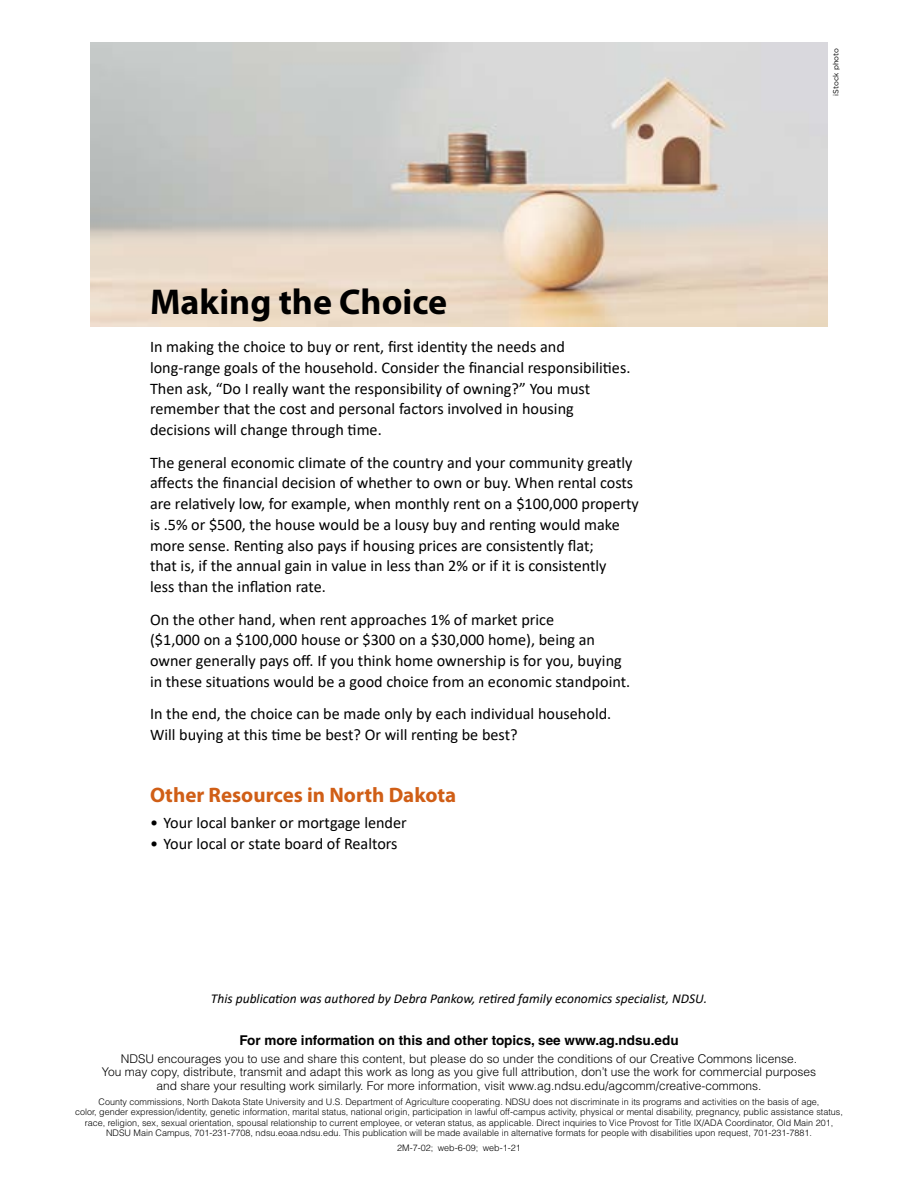
<style>
.page{position:relative;width:918px;height:1188px;background:#fff}
.page>*{position:absolute;margin:0;border:0;box-sizing:border-box;transform-origin:0 0}
.t1{font:700 36px "Myriad Pro";color:#000}
.t2{font:700 21px "Myriad Pro";color:#d05e16}
.t3{font:16.2px/20.7px "Calibri";color:#000}
.t4{font:italic 13.5px "Calibri";color:#000}
.t5{font:700 13.5px "Helvetica LT Std";color:#000}
.t6{font:300 12px/13.5px "Helvetica LT Std";color:#000;text-align:center}
.t7{font:300 9px/10.5px "Helvetica LT Std";color:#000;text-align:center}
.t8{font:7.5px "Gotham";color:#000}
</style>
<div class="page">
<img style="left:91px;top:42px;width:737px;height:285px">
<h1 class="t1" style="left:150px;top:278px;width:299px">Making the Choice</h1>
<p class="t3" style="left:150px;top:336px;width:482px">In making the choice to buy or rent, first identity the needs and long-range goals of the household. Consider the financial responsibilities.<br>Then ask, “Do I really want the responsibility of owning?” You must remember that the cost and personal factors involved in housing decisions will change through time.</p>
<p class="t3" style="left:150px;top:452px;width:490px">The general economic climate of the country and your community greatly affects the financial decision of whether to own or buy. When rental costs are relatively low, for example, when monthly rent on a $100,000 property is .5% or $500, the house would be a lousy buy and renting would make more sense. Renting also pays if housing prices are consistently flat;<br>that is, if the annual gain in value in less than 2% or if it is consistently<br>less than the inflation rate.</p>
<p class="t3" style="left:150px;top:608px;width:482px">On the other hand, when rent approaches 1% of market price<br>($1,000 on a $100,000 house or $300 on a $30,000 home), being an owner generally pays off. If you think home ownership is for you, buying in these situations would be a good choice from an economic standpoint.</p>
<p class="t3" style="left:150px;top:703px;width:463px">In the end, the choice can be made only by each individual household.<br>Will buying at this time be best? Or will renting be best?</p>
<p class="t2" style="left:150px;top:781px;width:308px">Other Resources in North Dakota</p>
<p class="t3" style="left:150px;top:812px;width:258px">• Your local banker or mortgage lender</p>
<p class="t3" style="left:150px;top:833px;width:249px">• Your local or state board of Realtors</p>
<p class="t4" style="left:211px;top:989px;width:498px">This publication was authored by Debra Pankow, retired family economics specialist, NDSU.</p>
<p class="t8" style="left:831px;top:96px;width:49px;rotate:-90deg">iStock photo</p>
<p class="t5" style="left:239px;top:1032px;width:441px">For more information on this and other topics, see www.ag.ndsu.edu</p>
<p class="t6" style="left:102px;top:1052px;width:716px">NDSU encourages you to use and share this content, but please do so under the conditions of our Creative Commons license.<br>You may copy, distribute, transmit and adapt this work as long as you give full attribution, don’t use the work for commercial purposes and share your resulting work similarly. For more information, visit www.ag.ndsu.edu/agcomm/creative-commons.</p>
<p class="t7" style="left:75px;top:1096px;width:769px">County commissions, North Dakota State University and U.S. Department of Agriculture cooperating. NDSU does not discriminate in its programs and activities on the basis of age,<br>color, gender expression/identity, genetic information, marital status, national origin, participation in lawful off-campus activity, physical or mental disability, pregnancy, public assistance status, race, religion, sex, sexual orientation, spousal relationship to current employee, or veteran status, as applicable. Direct inquiries to Vice Provost for Title IX/ADA Coordinator, Old Main 201, NDSU Main Campus, 701-231-7708, ndsu.eoaa.ndsu.edu. This publication will be made available in alternative formats for people with disabilities upon request, 701-231-7881.</p>
<p class="t7" style="left:397px;top:1143px;width:125px">2M-7-02; web-6-09; web-1-21</p>
</div>
